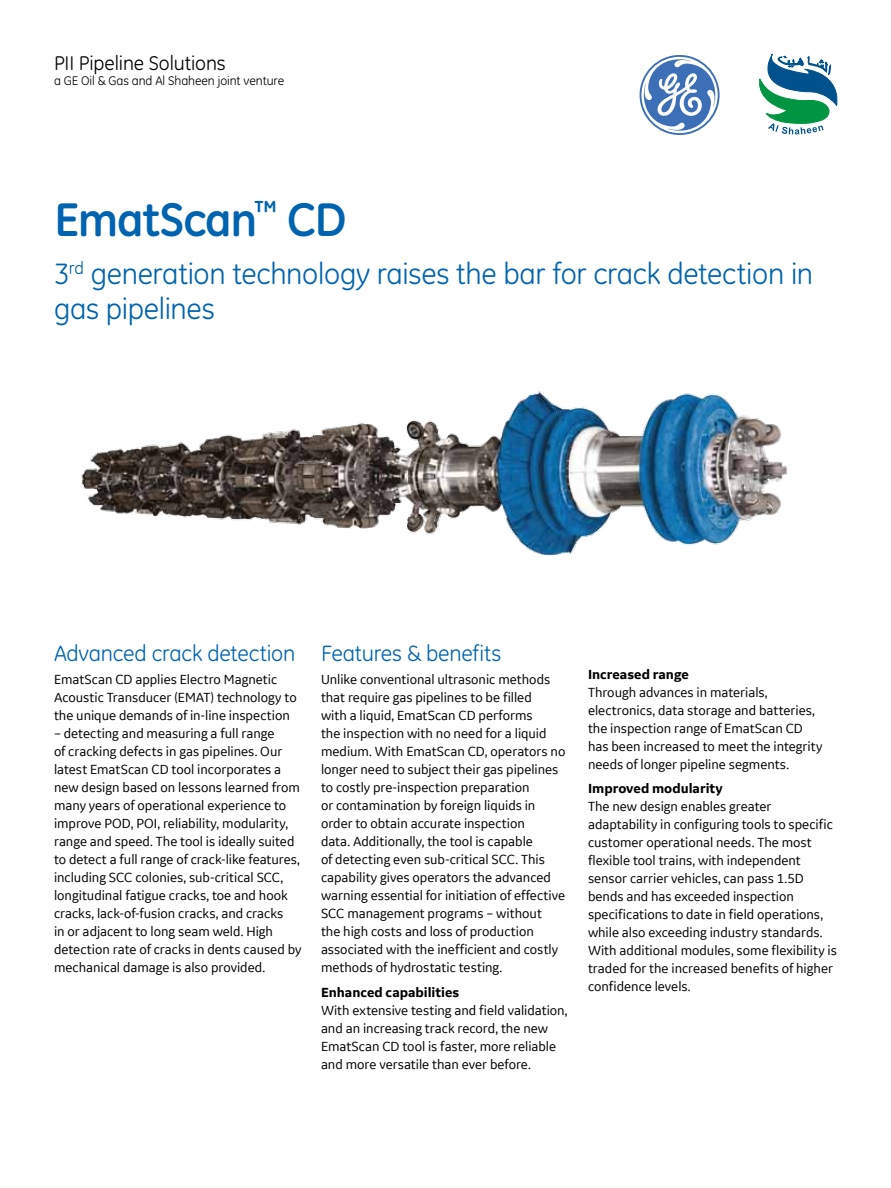
<style>
.page{position:relative;width:891px;height:1188px;background:#fff}
.page>*{position:absolute;margin:0;border:0;box-sizing:border-box;transform-origin:0 0}
.t1{font:700 48px "GE Inspira";letter-spacing:-.025em;color:#0063af}
.t2{font:30px/34.5px "GE Inspira";letter-spacing:-.01em;color:#0063af}
.t3{font:22.5px "GE Inspira";letter-spacing:-.01em;color:#0063af}
.t4{font:20.25px "GE Inspira";letter-spacing:-.005em;color:#000}
.t5{font:14.25px/18px "GE Inspira Sans";color:#000}
.t6{font:700 14.25px "GE Inspira Sans";color:#000}
.t7{font:12.75px "GE Inspira";letter-spacing:-.005em;color:#000}
</style>
<div class="page">
<svg style="left:640px;top:55px;width:80px;height:80px"></svg>
<svg style="left:759px;top:54px;width:78px;height:81px"></svg>
<img style="left:81px;top:391px;width:707px;height:165px">
<h3 class="t4" style="left:54px;top:51px;width:173px">PII Pipeline Solutions</h3>
<p class="t7" style="left:54px;top:74px;width:232px">a GE Oil &amp; Gas and Al Shaheen joint venture</p>
<h1 class="t1" style="left:54px;top:189px;width:294px">EmatScan<sup>™</sup> CD</h1>
<h2 class="t2" style="left:54px;top:257px;width:761px">3<sup>rd</sup> generation technology raises the bar for crack detection in gas pipelines</h2>
<h3 class="t3" style="left:54px;top:640px;width:243px">Advanced crack detection</h3>
<p class="t5" style="left:54px;top:670px;width:244px">EmatScan CD applies Electro Magnetic<br>Acoustic Transducer (EMAT) technology to the unique demands of in-line inspection</p>
<p class="t5" style="left:54px;top:724px;width:249px">– detecting and measuring a full range<br>of cracking defects in gas pipelines. Our latest EmatScan CD tool incorporates a new design based on lessons learned from many years of operational experience to improve POD, POI, reliability, modularity, range and speed. The tool is ideally suited to detect a full range of crack-like features, including SCC colonies, sub-critical SCC, longitudinal fatigue cracks, toe and hook cracks, lack-of-fusion cracks, and cracks<br>in or adjacent to long seam weld. High detection rate of cracks in dents caused by mechanical damage is also provided.</p>
<h3 class="t3" style="left:321px;top:640px;width:182px">Features &amp; benefits</h3>
<p class="t5" style="left:321px;top:670px;width:246px">Unlike conventional ultrasonic methods that require gas pipelines to be filled<br>with a liquid, EmatScan CD performs<br>the inspection with no need for a liquid medium. With EmatScan CD, operators no longer need to subject their gas pipelines to costly pre-inspection preparation<br>or contamination by foreign liquids in order to obtain accurate inspection<br>data. Additionally, the tool is capable<br>of detecting even sub-critical SCC. This capability gives operators the advanced warning essential for initiation of effective SCC management programs – without<br>the high costs and loss of production associated with the inefficient and costly methods of hydrostatic testing.</p>
<p class="t6" style="left:321px;top:983px;width:140px">Enhanced capabilities</p>
<p class="t5" style="left:321px;top:1001px;width:248px">With extensive testing and field validation, and an increasing track record, the new EmatScan CD tool is faster, more reliable and more versatile than ever before.</p>
<p class="t6" style="left:588px;top:666px;width:102px">Increased range</p>
<p class="t5" style="left:588px;top:683px;width:236px">Through advances in materials, electronics, data storage and batteries, the inspection range of EmatScan CD has been increased to meet the integrity needs of longer pipeline segments.</p>
<p class="t6" style="left:588px;top:780px;width:136px">Improved modularity</p>
<p class="t5" style="left:588px;top:797px;width:250px">The new design enables greater adaptability in configuring tools to specific customer operational needs. The most flexible tool trains, with independent sensor carrier vehicles, can pass 1.5D bends and has exceeded inspection specifications to date in field operations, while also exceeding industry standards.<br>With additional modules, some flexibility is traded for the increased benefits of higher confidence levels.</p>
</div>
